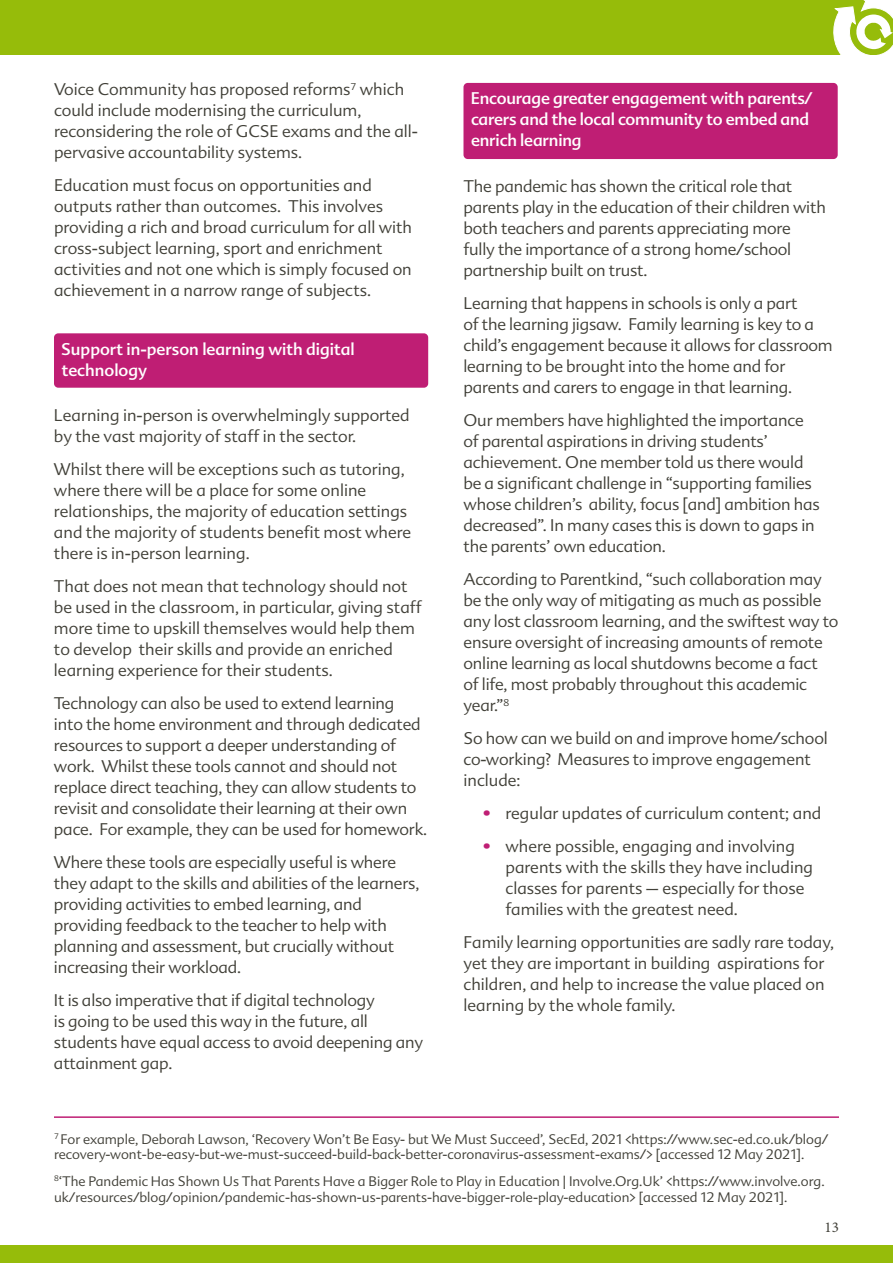
<style>
.page{position:relative;width:893px;height:1263px;background:#fff}
.page>*{position:absolute;margin:0;border:0;box-sizing:border-box;transform-origin:0 0}
.t1{font:300 16.5px/21px "Advert OT";letter-spacing:-.01em;color:#414038}
.t2{font:16.5px/21px "Advert OT";letter-spacing:-.01em;color:#fff}
.t3{font:15px "Minion Pro";color:#414038}
.t4{font:300 13.5px/15px "Advert OT";color:#414038}
.s1{color:#bf1e74}
</style>
<div class="page">
<div style="left:0;top:1245px;width:893px;height:18px;background:#96bc0a"></div>
<div style="left:54px;top:333px;width:374px;height:55px;background:#bf1e74;border-radius:4px"></div>
<div style="left:463px;top:83px;width:375px;height:76px;background:#bf1e74;border-radius:4px"></div>
<div style="left:0;top:0;width:893px;height:54px;background:#96bc0a"></div>
<hr style="left:54px;top:1116px;width:785px;height:2px;background:#bf1e74">
<svg style="left:830px;top:0;width:63px;height:55px"></svg>
<p class="t1" style="left:54px;top:79px;width:366px">Voice Community has proposed reforms<sup>7</sup> which could include modernising the curriculum, reconsidering the role of GCSE exams and the all&shy;pervasive accountability systems.</p>
<p class="t1" style="left:54px;top:175px;width:360px">Education must focus on opportunities and outputs rather than outcomes. This involves providing a rich and broad curriculum for all with cross-subject learning, sport and enrichment activities and not one which is simply focused on achievement in a narrow range of subjects.</p>
<p class="t2" style="left:61px;top:339px;width:295px">Support in-person learning with digital technology</p>
<p class="t1" style="left:54px;top:404px;width:357px">Learning in-person is overwhelmingly supported by the vast majority of staff in the sector.</p>
<p class="t1" style="left:54px;top:458px;width:359px">Whilst there will be exceptions such as tutoring, where there will be a place for some online relationships, the majority of education settings and the majority of students benefit most where there is in-person learning.</p>
<p class="t1" style="left:54px;top:575px;width:369px">That does not mean that technology should not be used in the classroom, in particular, giving staff more time to upskill themselves would help them to develop their skills and provide an enriched learning experience for their students.</p>
<p class="t1" style="left:54px;top:692px;width:375px">Technology can also be used to extend learning into the home environment and through dedicated resources to support a deeper understanding of work. Whilst these tools cannot and should not replace direct teaching, they can allow students to revisit and consolidate their learning at their own pace. For example, they can be used for homework.</p>
<p class="t1" style="left:54px;top:851px;width:367px">Where these tools are especially useful is where they adapt to the skills and abilities of the learners, providing activities to embed learning, and providing feedback to the teacher to help with planning and assessment, but crucially without increasing their workload.</p>
<p class="t1" style="left:54px;top:989px;width:371px">It is also imperative that if digital technology<br>is going to be used this way in the future, all students have equal access to avoid deepening any attainment gap.</p>
<p class="t2" style="left:471px;top:88px;width:343px">Encourage greater engagement with parents/ carers and the local community to embed and enrich learning</p>
<p class="t1" style="left:463px;top:176px;width:364px">The pandemic has shown the critical role that parents play in the education of their children with both teachers and parents appreciating more fully the importance of a strong home/school partnership built on trust.</p>
<p class="t1" style="left:463px;top:293px;width:371px">Learning that happens in schools is only a part<br>of the learning jigsaw. Family learning is key to a child’s engagement because it allows for classroom learning to be brought into the home and for parents and carers to engage in that learning.</p>
<p class="t1" style="left:463px;top:410px;width:358px">Our members have highlighted the importance of parental aspirations in driving students’ achievement. One member told us there would be a significant challenge in “supporting families whose children’s ability, focus [and] ambition has decreased”. In many cases this is down to gaps in the parents’ own education.</p>
<p class="t1" style="left:463px;top:569px;width:377px">According to Parentkind, “such collaboration may be the only way of mitigating as much as possible any lost classroom learning, and the swiftest way to ensure oversight of increasing amounts of remote online learning as local shutdowns become a fact<br>of life, most probably throughout this academic year.”<sup>8</sup></p>
<p class="t1" style="left:463px;top:728px;width:366px">So how can we build on and improve home/school co-working? Measures to improve engagement include:</p>
<p class="t1" style="left:483px;top:803px;width:340px"><span class="s1">•</span> regular updates of curriculum content; and</p>
<p class="t1" style="left:505px;top:836px;width:309px;text-indent:-23px"><span class="s1">•</span> where possible, engaging and involving parents with the skills they have including classes for parents – especially for those families with the greatest need.</p>
<p class="t1" style="left:463px;top:932px;width:372px">Family learning opportunities are sadly rare today, yet they are important in building aspirations for children, and help to increase the value placed on learning by the whole family.</p>
<p class="t4" style="left:54px;top:1132px;width:776px"><sup>7</sup> For example, Deborah Lawson, ‘Recovery Won’t Be Easy- but We Must Succeed’, SecEd, 2021 &lt;https://www.sec-ed.co.uk/blog/ recovery-wont-be-easy-but-we-must-succeed-build-back-better-coronavirus-assessment-exams/&gt; [accessed 12 May 2021].</p>
<p class="t4" style="left:54px;top:1173px;width:772px;line-height:16.5px"><sup>8</sup>‘The Pandemic Has Shown Us That Parents Have a Bigger Role to Play in Education | Involve.Org.Uk’ &lt;https://www.involve.org. uk/resources/blog/opinion/pandemic-has-shown-us-parents-have-bigger-role-play-education&gt; [accessed 12 May 2021].</p>
<p class="t3" style="left:825px;top:1217px;width:16px">13</p>
</div>
